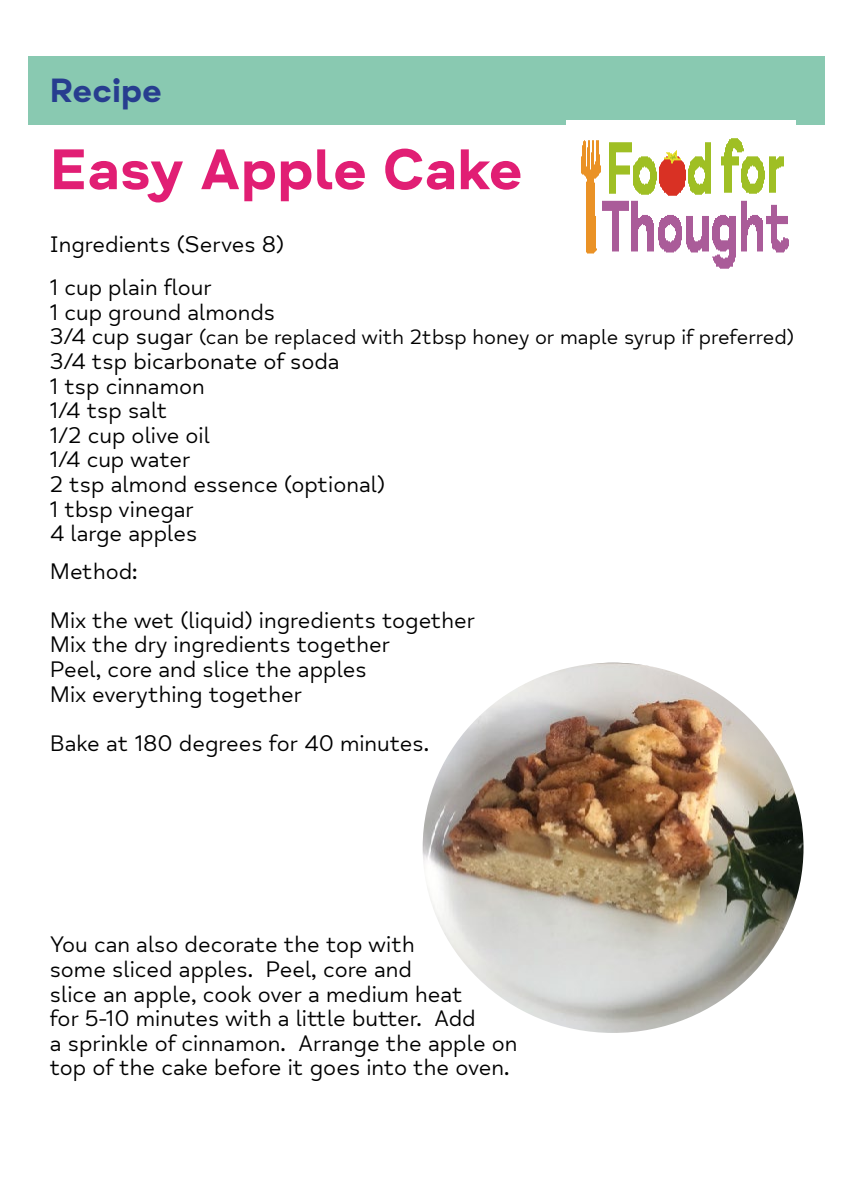
<style>
.page{position:relative;width:842px;height:1191px;background:#fff}
.page>*{position:absolute;margin:0;border:0;box-sizing:border-box;transform-origin:0 0}
.t1{font:700 58.6px "Mind Meridian";color:#e11e74}
.t2{font:700 34px "Mind Meridian";color:#273d8f}
.t3{font:22.8px/24.6px "Mind Meridian";color:#000}
.t4{font:20.8px "Mind Meridian";color:#000}
.s1{font-size:22.8px}
</style>
<div class="page">
<div style="left:28px;top:56px;width:797px;height:69px;background:#89c9b1"></div>
<img style="left:566px;top:121px;width:229px;height:148px">
<img style="left:423px;top:662px;width:380px;height:371px">
<h2 class="t2" style="left:50px;top:70px;width:114px">Recipe</h2>
<h1 class="t1" style="left:50px;top:134px;width:474px">Easy Apple Cake</h1>
<p class="t3" style="left:50px;top:223px;width:236px;line-height:43.6px">Ingredients (Serves 8)<br>1 cup plain flour</p>
<p class="t3" style="left:50px;top:300px;width:227px">1 cup ground almonds</p>
<p class="t4" style="left:50px;top:326px;width:746px"><span class="s1">3/4 cup sugar</span> (can be replaced with 2tbsp honey or maple syrup if preferred)</p>
<p class="t3" style="left:50px;top:349px;width:337px">3/4 tsp bicarbonate of soda<br>1 tsp cinnamon<br>1/4 tsp salt<br>1/2 cup olive oil<br>1/4 cup water<br>2 tsp almond essence (optional)<br>1 tbsp vinegar<br>4 large apples</p>
<p class="t3" style="left:50px;top:547px;width:427px;line-height:49.2px">Method:<br>Mix the wet (liquid) ingredients together</p>
<p class="t3" style="left:50px;top:633px;width:342px">Mix the dry ingredients together<br>Peel, core and slice the apples<br>Mix everything together</p>
<p class="t3" style="left:50px;top:731px;width:381px">Bake at 180 degrees for 40 minutes.</p>
<p class="t3" style="left:50px;top:933px;width:469px">You can also decorate the top with<br>some sliced apples. Peel, core and<br>slice an apple, cook over a medium heat<br>for 5-10 minutes with a little butter. Add<br>a sprinkle of cinnamon. Arrange the apple on top of the cake before it goes into the oven.</p>
</div>
